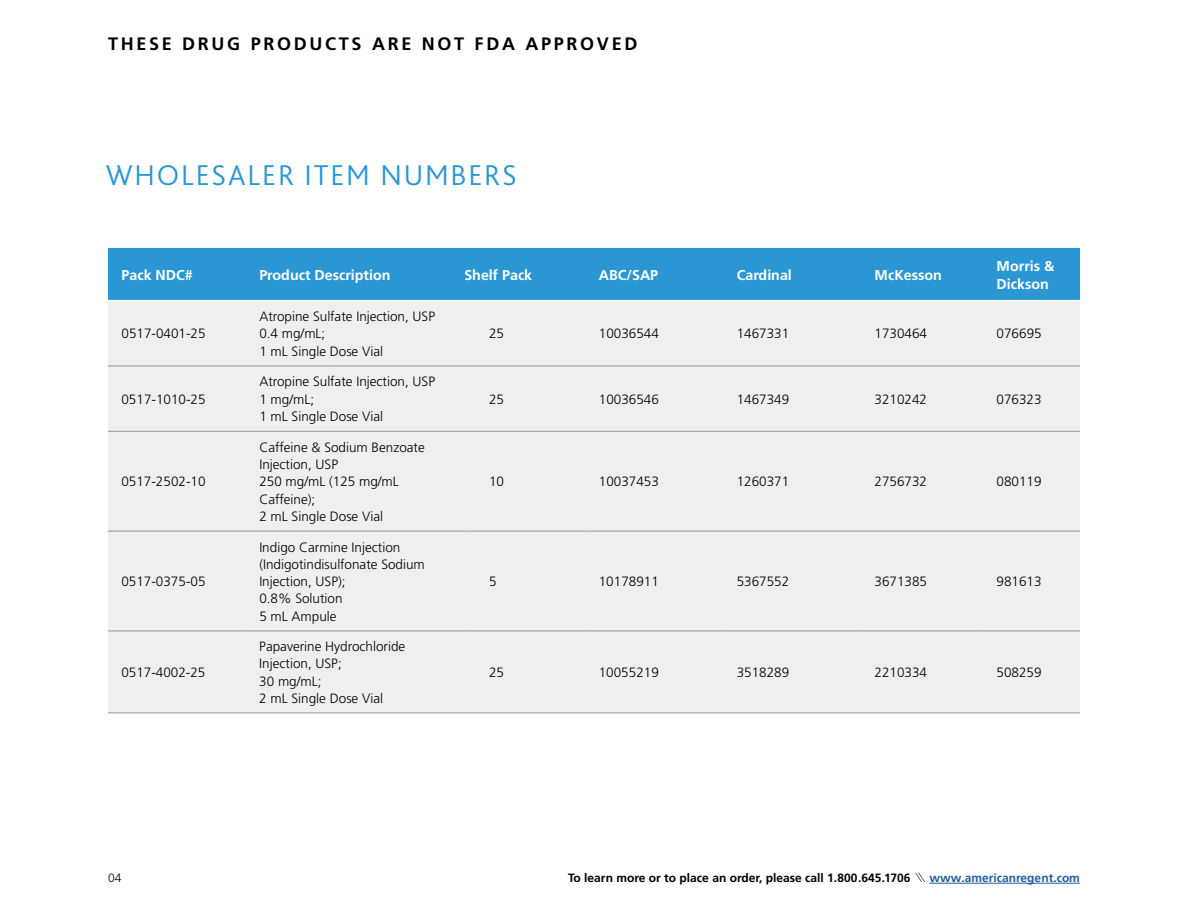
<style>
.page{position:relative;width:1188px;height:918px;background:#fff}
.page>*{position:absolute;margin:0;border:0;box-sizing:border-box;transform-origin:0 0}
.t1{font:300 30px "Bliss";letter-spacing:.06em;color:#2a97d4}
.t2{font:700 18px "Frutiger LT Pro";letter-spacing:.15em;color:#000}
.t3{font:700 14.25px/18px "Frutiger LT Pro";color:#fff}
.t4{font:300 13.5px/17.2px "Frutiger LT Pro";color:#000}
.t5{font:700 12px "Frutiger LT Pro";color:#000}
.t6{font:700 12px "Frutiger LT Pro";color:#215e9e}
.t7{font:300 12px "Frutiger LT Pro";color:#000}
</style>
<div class="page">
<hr style="left:930px;top:883px;width:150px;height:1px;background:#215e9e">
<svg style="left:915px;top:873px;width:10px;height:9px"></svg>
<div style="left:108px;top:248px;width:972px;height:52px;background:#2a97d4"></div>
<div style="left:108px;top:301px;width:972px;height:412px;background:#efeff0"></div>
<hr style="left:108px;top:366px;width:138px;height:1px;background:#939598">
<hr style="left:246px;top:366px;width:218px;height:1px;background:#939598">
<hr style="left:464px;top:366px;width:121px;height:1px;background:#939598">
<hr style="left:585px;top:366px;width:138px;height:1px;background:#939598">
<hr style="left:723px;top:366px;width:138px;height:1px;background:#939598">
<hr style="left:861px;top:366px;width:122px;height:1px;background:#939598">
<hr style="left:983px;top:366px;width:97px;height:1px;background:#939598">
<hr style="left:108px;top:431px;width:138px;height:1px;background:#939598">
<hr style="left:246px;top:431px;width:218px;height:1px;background:#939598">
<hr style="left:464px;top:431px;width:121px;height:1px;background:#939598">
<hr style="left:585px;top:431px;width:138px;height:1px;background:#939598">
<hr style="left:723px;top:431px;width:138px;height:1px;background:#939598">
<hr style="left:861px;top:431px;width:122px;height:1px;background:#939598">
<hr style="left:983px;top:431px;width:97px;height:1px;background:#939598">
<hr style="left:108px;top:531px;width:138px;height:1px;background:#939598">
<hr style="left:246px;top:531px;width:218px;height:1px;background:#939598">
<hr style="left:464px;top:531px;width:121px;height:1px;background:#939598">
<hr style="left:585px;top:531px;width:138px;height:1px;background:#939598">
<hr style="left:723px;top:531px;width:138px;height:1px;background:#939598">
<hr style="left:861px;top:531px;width:122px;height:1px;background:#939598">
<hr style="left:983px;top:531px;width:97px;height:1px;background:#939598">
<hr style="left:108px;top:631px;width:138px;height:1px;background:#939598">
<hr style="left:246px;top:631px;width:218px;height:1px;background:#939598">
<hr style="left:464px;top:631px;width:121px;height:1px;background:#939598">
<hr style="left:585px;top:631px;width:138px;height:1px;background:#939598">
<hr style="left:723px;top:631px;width:138px;height:1px;background:#939598">
<hr style="left:861px;top:631px;width:122px;height:1px;background:#939598">
<hr style="left:983px;top:631px;width:97px;height:1px;background:#939598">
<hr style="left:108px;top:713px;width:138px;height:1px;background:#939598">
<hr style="left:246px;top:713px;width:218px;height:1px;background:#939598">
<hr style="left:464px;top:713px;width:121px;height:1px;background:#939598">
<hr style="left:585px;top:713px;width:138px;height:1px;background:#939598">
<hr style="left:723px;top:713px;width:138px;height:1px;background:#939598">
<hr style="left:861px;top:713px;width:122px;height:1px;background:#939598">
<hr style="left:983px;top:713px;width:97px;height:1px;background:#939598">
<h2 class="t2" style="left:108px;top:33px;width:531px">THESE DRUG PRODUCTS ARE NOT FDA APPROVED</h2>
<h1 class="t1" style="left:106px;top:156px;width:413px">WHOLESALER ITEM NUMBERS</h1>
<p class="t3" style="left:121px;top:266px;width:73px">Pack NDC#</p>
<p class="t3" style="left:259px;top:266px;width:133px">Product Description</p>
<p class="t3" style="left:464px;top:266px;width:69px">Shelf Pack</p>
<p class="t3" style="left:599px;top:266px;width:61px">ABC/SAP</p>
<p class="t3" style="left:737px;top:266px;width:57px">Cardinal</p>
<p class="t3" style="left:875px;top:266px;width:69px">McKesson</p>
<p class="t3" style="left:997px;top:257px;width:59px">Morris &amp;<br>Dickson</p>
<p class="t4" style="left:121px;top:325px;width:86px">0517-0401-25</p>
<p class="t4" style="left:259px;top:308px;width:177px">Atropine Sulfate Injection, USP<br>0.4 mg/mL;<br>1 mL Single Dose Vial</p>
<p class="t4" style="left:489px;top:325px;width:17px">25</p>
<p class="t4" style="left:599px;top:325px;width:62px">10036544</p>
<p class="t4" style="left:737px;top:325px;width:54px">1467331</p>
<p class="t4" style="left:875px;top:325px;width:54px">1730464</p>
<p class="t4" style="left:997px;top:325px;width:47px">076695</p>
<p class="t4" style="left:121px;top:390px;width:86px">0517-1010-25</p>
<p class="t4" style="left:259px;top:373px;width:177px">Atropine Sulfate Injection, USP<br>1 mg/mL;<br>1 mL Single Dose Vial</p>
<p class="t4" style="left:489px;top:390px;width:17px">25</p>
<p class="t4" style="left:599px;top:390px;width:62px">10036546</p>
<p class="t4" style="left:737px;top:390px;width:54px">1467349</p>
<p class="t4" style="left:875px;top:390px;width:54px">3210242</p>
<p class="t4" style="left:997px;top:390px;width:47px">076323</p>
<p class="t4" style="left:121px;top:473px;width:86px">0517-2502-10</p>
<p class="t4" style="left:259px;top:439px;width:167px">Caffeine &amp; Sodium Benzoate<br>Injection, USP<br>250 mg/mL (125 mg/mL<br>Caffeine);<br>2 mL Single Dose Vial</p>
<p class="t4" style="left:489px;top:473px;width:17px">10</p>
<p class="t4" style="left:599px;top:473px;width:62px">10037453</p>
<p class="t4" style="left:737px;top:473px;width:54px">1260371</p>
<p class="t4" style="left:875px;top:473px;width:54px">2756732</p>
<p class="t4" style="left:997px;top:473px;width:47px">080119</p>
<p class="t4" style="left:121px;top:573px;width:86px">0517-0375-05</p>
<p class="t4" style="left:259px;top:538px;width:167px">Indigo Carmine Injection (Indigotindisulfonate Sodium<br>Injection, USP);<br>0.8% Solution<br>5 mL Ampule</p>
<p class="t4" style="left:489px;top:573px;width:9px">5</p>
<p class="t4" style="left:599px;top:573px;width:62px">10178911</p>
<p class="t4" style="left:737px;top:573px;width:54px">5367552</p>
<p class="t4" style="left:875px;top:573px;width:54px">3671385</p>
<p class="t4" style="left:997px;top:573px;width:47px">981613</p>
<p class="t4" style="left:121px;top:664px;width:86px">0517-4002-25</p>
<p class="t4" style="left:259px;top:638px;width:148px">Papaverine Hydrochloride<br>Injection, USP;<br>30 mg/mL;<br>2 mL Single Dose Vial</p>
<p class="t4" style="left:489px;top:664px;width:17px">25</p>
<p class="t4" style="left:599px;top:664px;width:62px">10055219</p>
<p class="t4" style="left:737px;top:664px;width:54px">3518289</p>
<p class="t4" style="left:875px;top:664px;width:54px">2210334</p>
<p class="t4" style="left:997px;top:664px;width:47px">508259</p>
<p class="t7" style="left:108px;top:871px;width:15px">04</p>
<p class="t5" style="left:568px;top:871px;width:344px">To learn more or to place an order, please call 1.800.645.1706</p>
<p class="t6" style="left:930px;top:871px;width:152px">www.americanregent.com</p>
</div>
